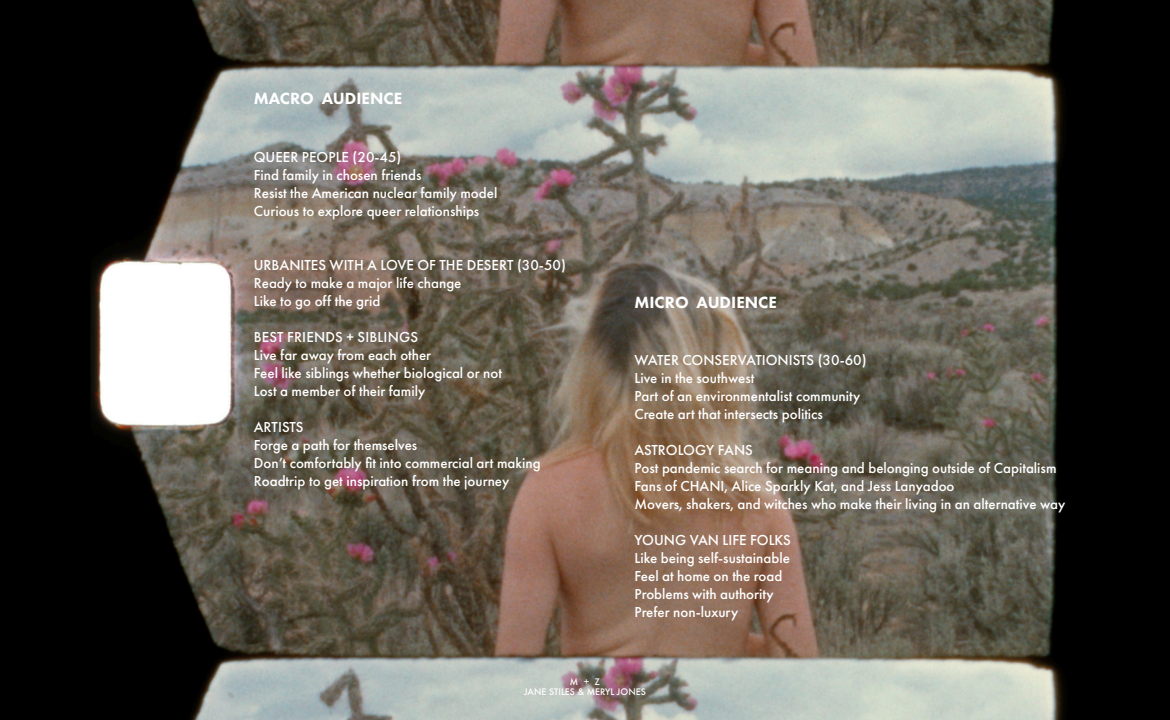
<style>
.page{position:relative;width:1170px;height:720px;background:#fff}
.page>*{position:absolute;margin:0;border:0;box-sizing:border-box;transform-origin:0 0}
.t1{font:800 16.88px "Futura PT";color:#fff}
.t2{font:500 15px "Futura PT";color:#fff}
.t3{font:500 8.75px "Futura";color:#fff}
</style>
<div class="page">
<img style="left:0;top:0;width:1170px;height:720px">
<p class="t1" style="left:254px;top:88px;width:150px">MACRO AUDIENCE</p>
<p class="t2" style="left:254px;top:148px;width:149px">QUEER PEOPLE (20-45)</p>
<p class="t2" style="left:254px;top:166px;width:169px">Find family in chosen friends</p>
<p class="t2" style="left:254px;top:184px;width:245px">Resist the American nuclear family model</p>
<p class="t2" style="left:254px;top:202px;width:227px">Curious to explore queer relationships</p>
<p class="t2" style="left:254px;top:256px;width:314px">URBANITES WITH A LOVE OF THE DESERT (30-50)</p>
<p class="t2" style="left:254px;top:274px;width:209px">Ready to make a major life change</p>
<p class="t2" style="left:254px;top:292px;width:128px">Like to go off the grid</p>
<p class="t2" style="left:254px;top:328px;width:166px">BEST FRIENDS + SIBLINGS</p>
<p class="t2" style="left:254px;top:346px;width:179px">Live far away from each other</p>
<p class="t2" style="left:254px;top:364px;width:250px">Feel like siblings whether biological or not</p>
<p class="t2" style="left:254px;top:382px;width:173px">Lost a member of their family</p>
<p class="t2" style="left:254px;top:418px;width:51px">ARTISTS</p>
<p class="t2" style="left:254px;top:436px;width:165px">Forge a path for themselves</p>
<p class="t2" style="left:254px;top:454px;width:288px">Don’t comfortably fit into commercial art making</p>
<p class="t2" style="left:254px;top:472px;width:257px">Roadtrip to get inspiration from the journey</p>
<p class="t1" style="left:635px;top:292px;width:144px">MICRO AUDIENCE</p>
<p class="t2" style="left:635px;top:351px;width:234px">WATER CONSERVATIONISTS (30-60)</p>
<p class="t2" style="left:635px;top:369px;width:121px">Live in the southwest</p>
<p class="t2" style="left:635px;top:387px;width:227px">Part of an environmentalist community</p>
<p class="t2" style="left:635px;top:405px;width:190px">Create art that intersects politics</p>
<p class="t2" style="left:635px;top:441px;width:120px">ASTROLOGY FANS</p>
<p class="t2" style="left:635px;top:459px;width:424px">Post pandemic search for meaning and belonging outside of Capitalism</p>
<p class="t2" style="left:635px;top:477px;width:322px">Fans of CHANI, Alice Sparkly Kat, and Jess Lanyadoo</p>
<p class="t2" style="left:635px;top:495px;width:432px">Movers, shakers, and witches who make their living in an alternative way</p>
<p class="t2" style="left:635px;top:531px;width:158px">YOUNG VAN LIFE FOLKS</p>
<p class="t2" style="left:635px;top:549px;width:157px">Like being self-sustainable</p>
<p class="t2" style="left:635px;top:567px;width:149px">Feel at home on the road</p>
<p class="t2" style="left:635px;top:585px;width:141px">Problems with authority</p>
<p class="t2" style="left:635px;top:603px;width:105px">Prefer non-luxury</p>
<p class="t3" style="left:570px;top:676px;width:32px">M + Z</p>
<p class="t3" style="left:524px;top:686px;width:123px">JANE STILES &amp; MERYL JONES</p>
</div>
